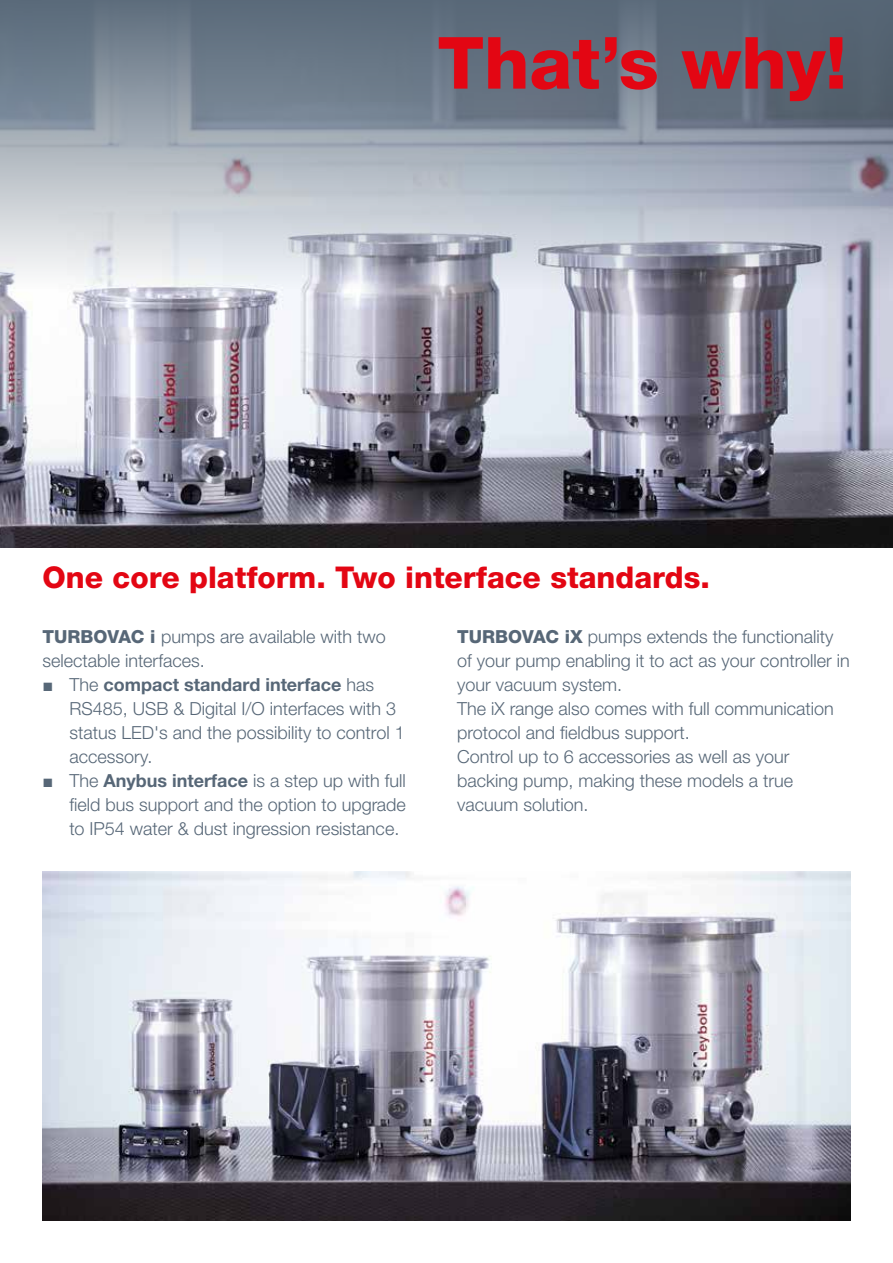
<style>
.page{position:relative;width:893px;height:1263px;background:#fff}
.page>*{position:absolute;margin:0;border:0;box-sizing:border-box;transform-origin:0 0}
.t1{font:800 72px "Helvetica Neue LTW1 G";color:#e30613}
.t2{font:800 30px "Helvetica Neue LTW1 G";color:#e30613}
.t3{font:300 18px/24px "Helvetica Neue LTW1 G";color:#576777}
.s1{font-weight:800}
.s2{font-family:"Arial";font-weight:700}
.s3{font-weight:700}
</style>
<div class="page">
<img style="left:0;top:288px;width:893px;height:259px">
<svg style="left:0;top:0;width:893px;height:288px;background:#929ba8"></svg>
<img style="left:43px;top:871px;width:807px;height:349px">
<h1 class="t1" style="left:437px;top:20px;width:411px">That’s why!</h1>
<h2 class="t2" style="left:43px;top:559px;width:669px">One core platform. Two interface standards.</h2>
<p class="t3" style="left:43px;top:625px;width:345px"><span class="s1">TURBOVAC i</span> pumps are available with two selectable interfaces.</p>
<p class="t3" style="left:70px;top:673px;width:337px;text-indent:-27px"><span class="s2">■</span> The <span class="s3">compact standard interface</span> has RS485, USB &amp; Digital I/O interfaces with 3 status LED's and the possibility to control 1 accessory.</p>
<p class="t3" style="left:70px;top:769px;width:338px;text-align:justify;text-indent:-27px"><span class="s2">■</span> The <span class="s3">Anybus interface</span> is a step up with full field bus support and the option to upgrade to IP54 water &amp; dust ingression resistance.</p>
<p class="t3" style="left:457px;top:625px;width:394px"><span class="s1">TURBOVAC iX</span> pumps extends the functionality of your pump enabling it to act as your controller in your vacuum system.<br>The iX range also comes with full communication protocol and fieldbus support.<br>Control up to 6 accessories as well as your backing pump, making these models a true vacuum solution.</p>
</div>
